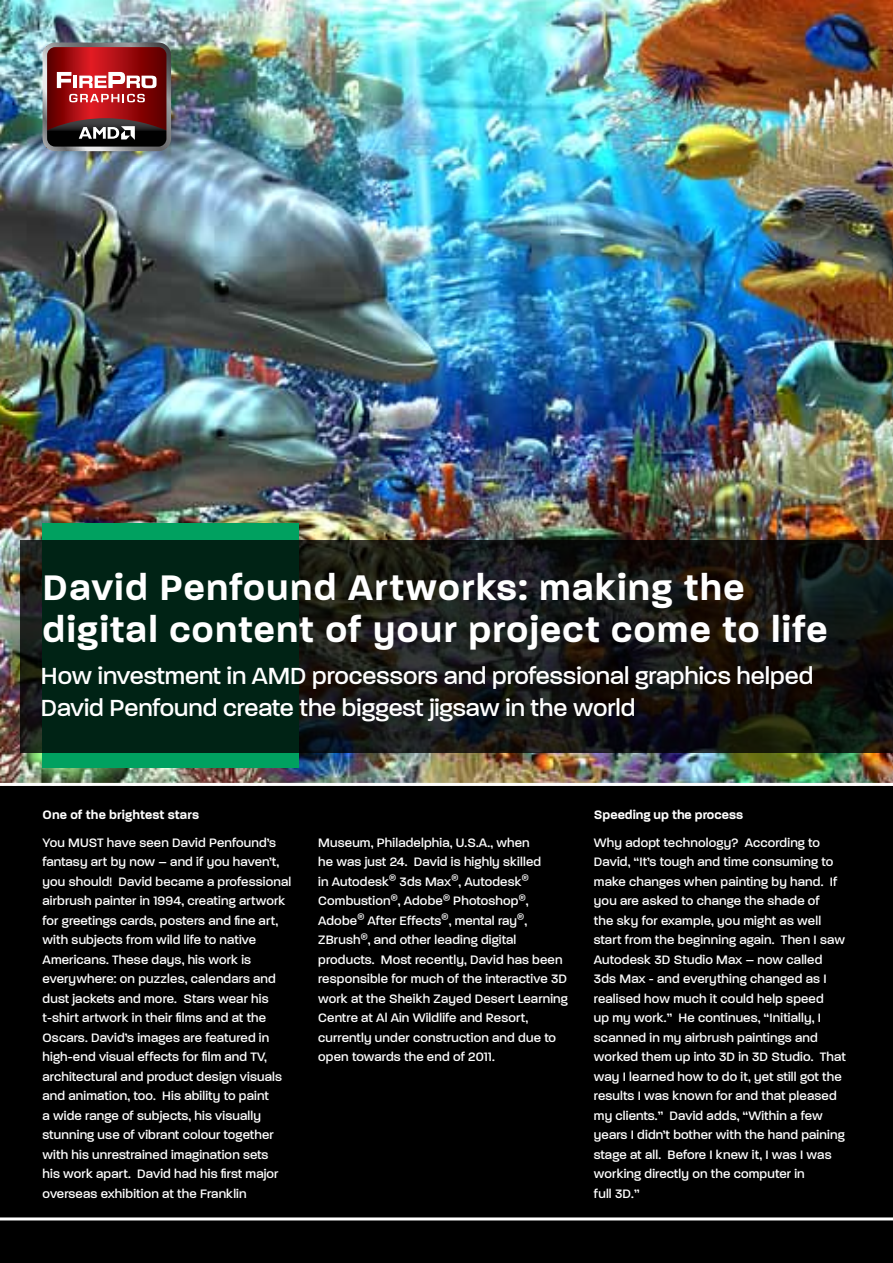
<style>
.page{position:relative;width:893px;height:1263px;background:#000}
.page>*{position:absolute;margin:0;border:0;box-sizing:border-box;transform-origin:0 0}
.t1{font:600 48px/42px "Paralucent";letter-spacing:.03em;color:#fff}
.t2{font:500 31.5px/31.5px "Paralucent";color:#fff}
.t3{font:500 16.5px/19.5px "Paralucent";letter-spacing:.01em;color:#fff}
.t4{font:600 16.5px "Paralucent";color:#fff}
</style>
<div class="page">
<img style="left:0;top:0;width:893px;height:783px">
<hr style="left:0;top:783px;width:893px;height:3px;background:#fff">
<div style="left:43px;top:523px;width:256px;height:245px;background:#00a160"></div>
<svg style="left:20px;top:540px;width:873px;height:213px"></svg>
<svg style="left:43px;top:43px;width:128px;height:108px;background:#89393b"></svg>
<hr style="left:0;top:1217px;width:893px;height:3px;background:#fff">
<h1 class="t1" style="left:43px;top:565px;width:786px">David Penfound Artworks: making the digital content of your project come to life</h1>
<h2 class="t2" style="left:41px;top:659px;width:774px">How investment in AMD processors and professional graphics helped<br>David Penfound create the biggest jigsaw in the world</h2>
<p class="t4" style="left:43px;top:805px;width:158px">One of the brightest stars</p>
<p class="t3" style="left:43px;top:832px;width:250px">You MUST have seen David Penfound’s fantasy art by now – and if you haven’t, you should! David became a professional airbrush painter in 1994, creating artwork for greetings cards, posters and fine art, with subjects from wild life to native Americans. These days, his work is everywhere: on puzzles, calendars and dust jackets and more. Stars wear his t-shirt artwork in their films and at the Oscars. David’s images are featured in high-end visual effects for film and TV, architectural and product design visuals and animation, too. His ability to paint<br>a wide range of subjects, his visually stunning use of vibrant colour together with his unrestrained imagination sets<br>his work apart. David had his first major overseas exhibition at the Franklin</p>
<p class="t3" style="left:318px;top:832px;width:251px">Museum, Philadelphia, U.S.A., when<br>he was just 24. David is highly skilled<br>in Autodesk<sup>®</sup> 3ds Max<sup>®</sup>, Autodesk<sup>® </sup>Combustion<sup>®</sup>, Adobe<sup>®</sup> Photoshop<sup>®</sup>, Adobe<sup>®</sup> After Effects<sup>®</sup>, mental ray<sup>®</sup>, ZBrush<sup>®</sup>, and other leading digital products. Most recently, David has been responsible for much of the interactive 3D work at the Sheikh Zayed Desert Learning Centre at Al Ain Wildlife and Resort, currently under construction and due to open towards the end of 2011.</p>
<p class="t4" style="left:594px;top:805px;width:151px">Speeding up the process</p>
<p class="t3" style="left:594px;top:832px;width:254px">Why adopt technology? According to David, “It’s tough and time consuming to make changes when painting by hand. If you are asked to change the shade of<br>the sky for example, you might as well start from the beginning again. Then I saw Autodesk 3D Studio Max – now called 3ds Max - and everything changed as I realised how much it could help speed<br>up my work.” He continues, “Initially, I scanned in my airbrush paintings and worked them up into 3D in 3D Studio. That way I learned how to do it, yet still got the results I was known for and that pleased my clients.” David adds, “Within a few years I didn’t bother with the hand paining stage at all. Before I knew it, I was I was working directly on the computer in<br>full 3D.”</p>
</div>
